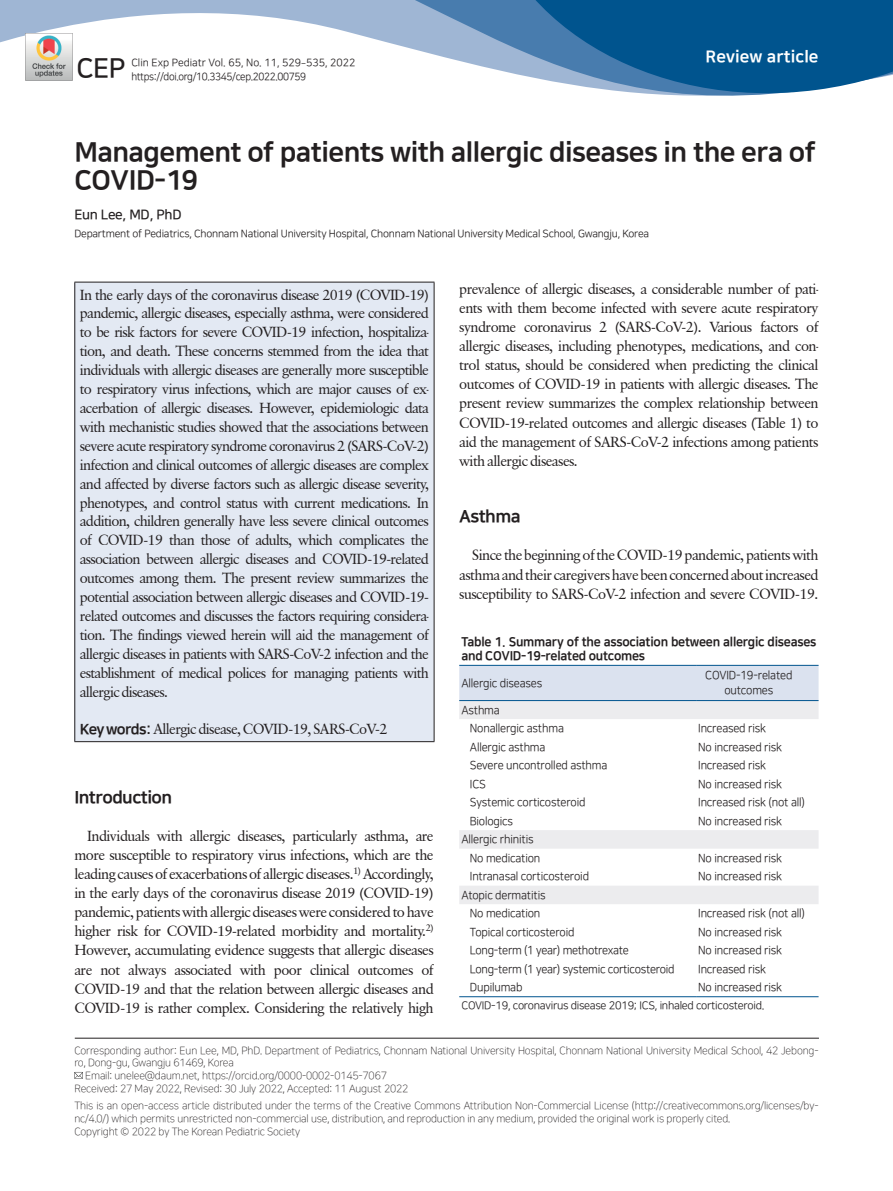
<style>
.page{position:relative;width:893px;height:1191px;background:#fff}
.page>*{position:absolute;margin:0;border:0;box-sizing:border-box;transform-origin:0 0}
.큰제목{font:27px/28.5px "Nanum Square EB";letter-spacing:-.02em;color:#231f20}
.t1{font:27px "Nanum Square B";color:#231f20}
.서론{font:17.25px "Nanum Square EB";letter-spacing:-.035em;color:#231f20}
.t2{font:16.5px "Nanum Square EB";letter-spacing:.005em;color:#fff}
.바탕글{font:14.55px/19px "Classical Garamond BT";letter-spacing:-.04em;color:#231f20;text-align:justify}
.영문초록{font:14.55px/18.9px "Classical Garamond BT";letter-spacing:-.05em;color:#231f20;text-align:justify}
.이름{font:13.5px "Nanum Square B";letter-spacing:-.02em;color:#231f20}
.표제목{font:12.75px/13.5px "Nanum Square EB";letter-spacing:-.02em;color:#231f20;scale:.95 1}
.표본문{font:11.7px "Nanum Square R";letter-spacing:-.015em;color:#231f20;scale:.95 1}
.표설명{font:10.95px "Nanum Square R";letter-spacing:-.025em;color:#231f20}
.각주{font:10.5px/12.6px "Nanum Square L";letter-spacing:-.015em;color:#231f20}
.소속{font:10.5px "Nanum Square R";letter-spacing:-.02em;color:#231f20}
.소속-2{font:10.5px "Nanum Square R";color:#231f20}
.꼬리말{font:10.5px "Nanum Square R";letter-spacing:-.035em;color:#231f20;scale:.95 1}
.s1{font-family:"Utopia Std"}
.s2{font-family:"Nanum Square EB"}
</style>
<div class="page">
<svg style="left:0;top:0;width:462px;height:81px"></svg>
<svg style="left:462px;top:0;width:431px;height:96px;background:#3575a5"></svg>
<div style="left:75px;top:282px;width:359px;height:459px;background:#e3e9f3"></div>
<hr style="left:74px;top:282px;width:360px;height:1px;background:#231f20">
<hr style="left:74px;top:282px;width:1px;height:459px;background:#231f20">
<hr style="left:434px;top:282px;width:1px;height:459px;background:#231f20">
<hr style="left:74px;top:741px;width:360px;height:1px;background:#231f20">
<hr style="left:75px;top:1037px;width:744px;height:1px;background:#231f20">
<svg style="left:74px;top:1072px;width:9px;height:6px"></svg>
<div style="left:459px;top:666px;width:360px;height:34px;background:#dbe2ef"></div>
<svg style="left:459px;top:701px;width:360px;height:203px"></svg>
<hr style="left:459px;top:996px;width:237px;height:1px;background:#00548e">
<hr style="left:696px;top:996px;width:123px;height:1px;background:#00548e">
<hr style="left:459px;top:665px;width:237px;height:1px;background:#00548e">
<hr style="left:696px;top:665px;width:123px;height:1px;background:#00548e">
<hr style="left:459px;top:700px;width:237px;height:1px;background:#00548e">
<hr style="left:696px;top:700px;width:123px;height:1px;background:#00548e">
<img style="left:26px;top:34px;width:46px;height:47px">
<p class="t1" style="left:77px;top:54px;width:50px">CEP</p>
<p class="소속-2" style="left:131px;top:57px;width:226px">Clin Exp Pediatr Vol. 65, No. 11, 529<span class="s1">–</span>535, 2022</p>
<p class="꼬리말" style="left:131px;top:71px;width:185px">https://doi.org/10.3345/cep.2022.00759</p>
<p class="t2" style="left:706px;top:48px;width:114px">Review article</p>
<p class="큰제목" style="left:74px;top:138px;width:743px">Management of patients with allergic diseases in the era of<br>COVID-19</p>
<p class="이름" style="left:74px;top:208px;width:109px">Eun Lee, MD, PhD</p>
<p class="소속" style="left:74px;top:228px;width:576px">Department of Pediatrics, Chonnam National University Hospital, Chonnam National University Medical School, Gwangju, Korea</p>
<p class="영문초록" style="left:80px;top:285px;width:351px">In the early days of the coronavirus disease 2019 (COVID-19) pandemic, allergic diseases, especially asthma, were considered to be risk factors for severe COVID-19 infection, hospitaliza&shy;tion, and death. These concerns stemmed from the idea that individuals with allergic diseases are generally more susceptible to respiratory virus infections, which are major causes of ex&shy;acerbation of allergic diseases. However, epidemiologic data with mechanistic studies showed that the associations between severe acute respiratory syndrome coronavirus 2 (SARS-CoV-2) infection and clinical outcomes of allergic diseases are complex and affected by diverse factors such as allergic disease severity, phenotypes, and control status with current medications. In addition, children generally have less severe clinical outcomes of COVID-19 than those of adults, which complicates the association between allergic diseases and COVID-19-related outcomes among them. The present review summarizes the potential association between allergic diseases and COVID-19- related outcomes and discusses the factors requiring considera&shy;tion. The findings viewed herein will aid the management of allergic diseases in patients with SARS-CoV-2 infection and the establishment of medical polices for managing patients with allergic diseases.</p>
<p class="영문초록" style="left:80px;top:719px;width:309px"><span class="s2">Key words:</span> Allergic disease, COVID-19, SARS-CoV-2</p>
<p class="서론" style="left:74px;top:788px;width:99px">Introduction</p>
<p class="바탕글" style="left:74px;top:826px;width:361px;text-indent:13px">Individuals with allergic diseases, particularly asthma, are more susceptible to respiratory virus infections, which are the leading causes of exacerbations of allergic diseases.<sup>1)</sup> Accordingly, in the early days of the coronavirus disease 2019 (COVID-19) pandemic, patients with allergic diseases were considered to have higher risk for COVID-19-related morbidity and mortality.<sup>2)<br></sup>However, accumulating evidence suggests that allergic diseases are not always associated with poor clinical outcomes of COVID-19 and that the relation between allergic diseases and COVID-19 is rather complex. Considering the relatively high</p>
<p class="바탕글" style="left:459px;top:279px;width:361px">prevalence of allergic diseases, a considerable number of pati&shy;ents with them become infected with severe acute respiratory syndrome coronavirus 2 (SARS-CoV-2). Various factors of allergic diseases, including phenotypes, medications, and con&shy;trol status, should be considered when predicting the clinical outcomes of COVID-19 in patients with allergic diseases. The present review summarizes the complex relationship between COVID-19-related outcomes and allergic diseases (Table 1) to aid the management of SARS-CoV-2 infections among patients with allergic diseases.</p>
<p class="서론" style="left:459px;top:507px;width:63px">Asthma</p>
<p class="바탕글" style="left:459px;top:545px;width:361px;text-indent:13px">Since the beginning of the COVID-19 pandemic, patients with asthma and their caregivers have been concerned about increased susceptibility to SARS-CoV-2 infection and severe COVID-19.</p>
<p class="표제목" style="left:461px;top:635px;width:375px">Table 1. Summary of the association between allergic diseases and COVID-19-related outcomes</p>
<p class="표본문" style="left:461px;top:677px;width:87px">Allergic diseases</p>
<p class="표본문" style="left:705px;top:669px;width:93px">COVID-19-related</p>
<p class="표본문" style="left:724px;top:684px;width:53px">outcomes</p>
<p class="표본문" style="left:461px;top:704px;width:42px">Asthma</p>
<p class="표본문" style="left:470px;top:722px;width:101px">Nonallergic asthma</p>
<p class="표본문" style="left:698px;top:722px;width:73px">Increased risk</p>
<p class="표본문" style="left:470px;top:741px;width:81px">Allergic asthma</p>
<p class="표본문" style="left:698px;top:741px;width:90px">No increased risk</p>
<p class="표본문" style="left:470px;top:759px;width:146px">Severe uncontrolled asthma</p>
<p class="표본문" style="left:698px;top:759px;width:73px">Increased risk</p>
<p class="표본문" style="left:470px;top:778px;width:18px">ICS</p>
<p class="표본문" style="left:698px;top:778px;width:90px">No increased risk</p>
<p class="표본문" style="left:470px;top:796px;width:123px">Systemic corticosteroid</p>
<p class="표본문" style="left:698px;top:796px;width:114px">Increased risk (not all)</p>
<p class="표본문" style="left:470px;top:815px;width:47px">Biologics</p>
<p class="표본문" style="left:698px;top:815px;width:90px">No increased risk</p>
<p class="표본문" style="left:461px;top:833px;width:78px">Allergic rhinitis</p>
<p class="표본문" style="left:470px;top:852px;width:76px">No medication</p>
<p class="표본문" style="left:698px;top:852px;width:90px">No increased risk</p>
<p class="표본문" style="left:470px;top:870px;width:127px">Intranasal corticosteroid</p>
<p class="표본문" style="left:698px;top:870px;width:90px">No increased risk</p>
<p class="표본문" style="left:461px;top:889px;width:90px">Atopic dermatitis</p>
<p class="표본문" style="left:470px;top:907px;width:76px">No medication</p>
<p class="표본문" style="left:698px;top:907px;width:114px">Increased risk (not all)</p>
<p class="표본문" style="left:470px;top:926px;width:112px">Topical corticosteroid</p>
<p class="표본문" style="left:698px;top:926px;width:90px">No increased risk</p>
<p class="표본문" style="left:470px;top:944px;width:169px">Long-term (1 year) methotrexate</p>
<p class="표본문" style="left:698px;top:944px;width:90px">No increased risk</p>
<p class="표본문" style="left:470px;top:963px;width:217px">Long-term (1 year) systemic corticosteroid</p>
<p class="표본문" style="left:698px;top:963px;width:73px">Increased risk</p>
<p class="표본문" style="left:470px;top:981px;width:57px">Dupilumab</p>
<p class="표본문" style="left:698px;top:981px;width:90px">No increased risk</p>
<p class="표설명" style="left:461px;top:1000px;width:305px">COVID-19, coronavirus disease 2019; ICS, inhaled corticosteroid.</p>
<p class="각주" style="left:74px;top:1044px;width:746px">Corresponding author: Eun Lee, MD, PhD. Department of Pediatrics, Chonnam National University Hospital, Chonnam National University Medical School, 42 Jebong&shy;ro, Dong-gu, Gwangju 61469, Korea</p>
<p class="각주" style="left:85px;top:1069px;width:303px">Email: unelee@daum.net, https://orcid.org/0000-0002-0145-7067</p>
<p class="각주" style="left:74px;top:1082px;width:335px">Received: 27 May 2022, Revised: 30 July 2022, Accepted: 11 August 2022</p>
<p class="각주" style="left:74px;top:1099px;width:746px">This is an open-access article distributed under the terms of the Creative Commons Attribution Non-Commercial License (http://creativecommons.org/licenses/by&shy;nc/4.0/) which permits unrestricted non-commercial use, distribution, and reproduction in any medium, provided the original work is properly cited.</p>
<p class="각주" style="left:74px;top:1125px;width:227px">Copyright © 2022 by The Korean Pediatric Society</p>
</div>
